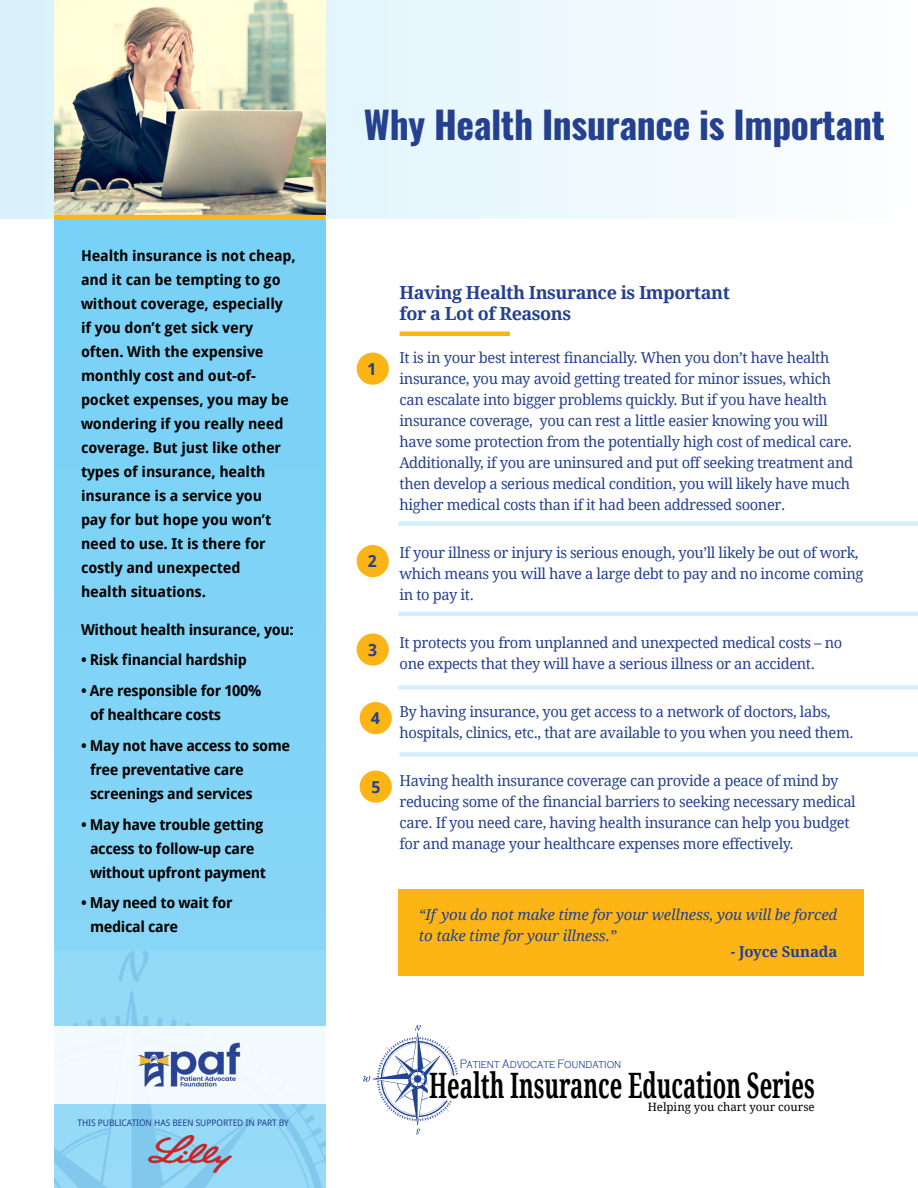
<style>
.page{position:relative;width:918px;height:1188px;background:#fff}
.page>*{position:absolute;margin:0;border:0;box-sizing:border-box;transform-origin:0 0}
.t1{font:700 37.5px "Oswald";letter-spacing:-.01em;color:#25408f}
.t2{font:700 35.1px "Droid Serif";color:#000;scale:.63 1}
.t3{font:700 18px/21px "Droid Serif";letter-spacing:-.025em;color:#25408f}
.t4{font:700 16.5px "Droid Sans";color:#25408f}
.t5{font:15px/21px "Droid Serif";letter-spacing:-.025em;color:#25408f}
.t6{font:700 15px/24px "Droid Sans";letter-spacing:-.01em;color:#000101}
.t7{font:italic 15px/21px "Droid Serif";letter-spacing:-.01em;color:#25408f}
.t8{font:700 15px "Droid Serif";letter-spacing:-.01em;color:#25408f}
.t9{font:300 12.6px "Copperplate Gothic";color:#214393;scale:.81 1}
.t10{font:11.55px "Droid Serif";color:#000}
.t11{font:9px "Droid Sans";letter-spacing:-.01em;color:#25408f}
</style>
<div class="page">
<svg style="left:0;top:0;width:736px;height:219px;fill:#e9f8fd"></svg>
<div style="left:54px;top:219px;width:271px;height:969px;background:#7fd3f7"></div>
<img style="left:54px;top:950px;width:271px;height:238px">
<div style="left:54px;top:1026px;width:271px;height:77px;background:#f4fbfe"></div>
<img style="left:138px;top:1042px;width:103px;height:45px">
<svg style="left:363px;top:1025px;width:95px;height:109px"></svg>
<div style="left:400px;top:331px;width:110px;height:5px;background:#fcb515"></div>
<img style="left:54px;top:0;width:271px;height:215px">
<hr style="left:54px;top:215px;width:271px;height:4px;background:#fcb515">
<hr style="left:399px;top:612px;width:519px;height:4px;background:#d4effc">
<div style="left:357px;top:353px;width:32px;height:32px;background:#fcb515;border-radius:50%"></div>
<div style="left:357px;top:545px;width:32px;height:32px;background:#fcb515;border-radius:50%"></div>
<div style="left:357px;top:633px;width:32px;height:33px;background:#fcb515;border-radius:50%"></div>
<div style="left:360px;top:702px;width:32px;height:32px;background:#fcb515;border-radius:50%"></div>
<div style="left:399px;top:521px;width:519px;height:5px;background:#d4effc"></div>
<div style="left:399px;top:685px;width:519px;height:5px;background:#d4effc"></div>
<div style="left:360px;top:771px;width:32px;height:32px;background:#fcb515;border-radius:50%"></div>
<div style="left:400px;top:752px;width:518px;height:5px;background:#d4effc"></div>
<div style="left:399px;top:889px;width:465px;height:87px;background:#fcb515"></div>
<img style="left:148px;top:1135px;width:84px;height:38px">
<p class="t6" style="left:81px;top:243px;width:216px">Health insurance is not cheap, and it can be tempting to go without coverage, especially if you don’t get sick very often. With the expensive monthly cost and out-of&shy;pocket expenses, you may be wondering if you really need coverage. But just like other types of insurance, health insurance is a service you<br>pay for but hope you won’t need to use. It is there for costly and unexpected<br>health situations.</p>
<p class="t6" style="left:81px;top:617px;width:214px">Without health insurance, you:</p>
<p class="t6" style="left:81px;top:648px;width:167px">• Risk financial hardship</p>
<p class="t6" style="left:90px;top:678px;width:173px;text-indent:-9px">• Are responsible for 100% of healthcare costs</p>
<p class="t6" style="left:90px;top:733px;width:202px;text-indent:-9px">• May not have access to some free preventative care screenings and services</p>
<p class="t6" style="left:90px;top:812px;width:178px;text-indent:-9px">• May have trouble getting access to follow-up care without upfront payment</p>
<p class="t6" style="left:90px;top:891px;width:144px;text-indent:-9px">• May need to wait for medical care</p>
<p class="t11" style="left:77px;top:1116px;width:213px">THIS PUBLICATION HAS BEEN SUPPORTED IN PART BY</p>
<h1 class="t1" style="left:364px;top:106px;width:522px">Why Health Insurance is Important</h1>
<p class="t4" style="left:368px;top:357px;width:11px">1</p>
<p class="t4" style="left:368px;top:550px;width:11px">2</p>
<p class="t4" style="left:368px;top:638px;width:11px">3</p>
<p class="t4" style="left:371px;top:707px;width:11px">4</p>
<p class="t4" style="left:371px;top:775px;width:11px">5</p>
<p class="t3" style="left:400px;top:282px;width:332px">Having Health Insurance is Important for a Lot of Reasons</p>
<p class="t5" style="left:400px;top:347px;width:455px">It is in your best interest financially. When you don’t have health insurance, you may avoid getting treated for minor issues, which can escalate into bigger problems quickly. But if you have health insurance coverage, you can rest a little easier knowing you will have some protection from the potentially high cost of medical care.<br>Additionally, if you are uninsured and put off seeking treatment and then develop a serious medical condition, you will likely have much higher medical costs than if it had been addressed sooner.</p>
<p class="t5" style="left:400px;top:542px;width:465px">If your illness or injury is serious enough, you’ll likely be out of work, which means you will have a large debt to pay and no income coming in to pay it.</p>
<p class="t5" style="left:400px;top:632px;width:444px">It protects you from unplanned and unexpected medical costs – no one expects that they will have a serious illness or an accident.</p>
<p class="t5" style="left:400px;top:701px;width:456px">By having insurance, you get access to a network of doctors, labs, hospitals, clinics, etc., that are available to you when you need them.</p>
<p class="t5" style="left:400px;top:770px;width:458px">Having health insurance coverage can provide a peace of mind by reducing some of the financial barriers to seeking necessary medical care. If you need care, having health insurance can help you budget for and manage your healthcare expenses more effectively.</p>
<p class="t7" style="left:419px;top:903px;width:420px">“If you do not make time for your wellness, you will be forced to take time for your illness.”</p>
<p class="t8" style="left:731px;top:941px;width:108px">- Joyce Sunada</p>
<p class="t9" style="left:460px;top:1057px;width:201px">Patient Advocate Foundation</p>
<h2 class="t2" style="left:429px;top:1065px;width:614px">Health Insurance Education Series</h2>
<p class="t10" style="left:648px;top:1100px;width:168px">Helping you chart your course</p>
</div>
